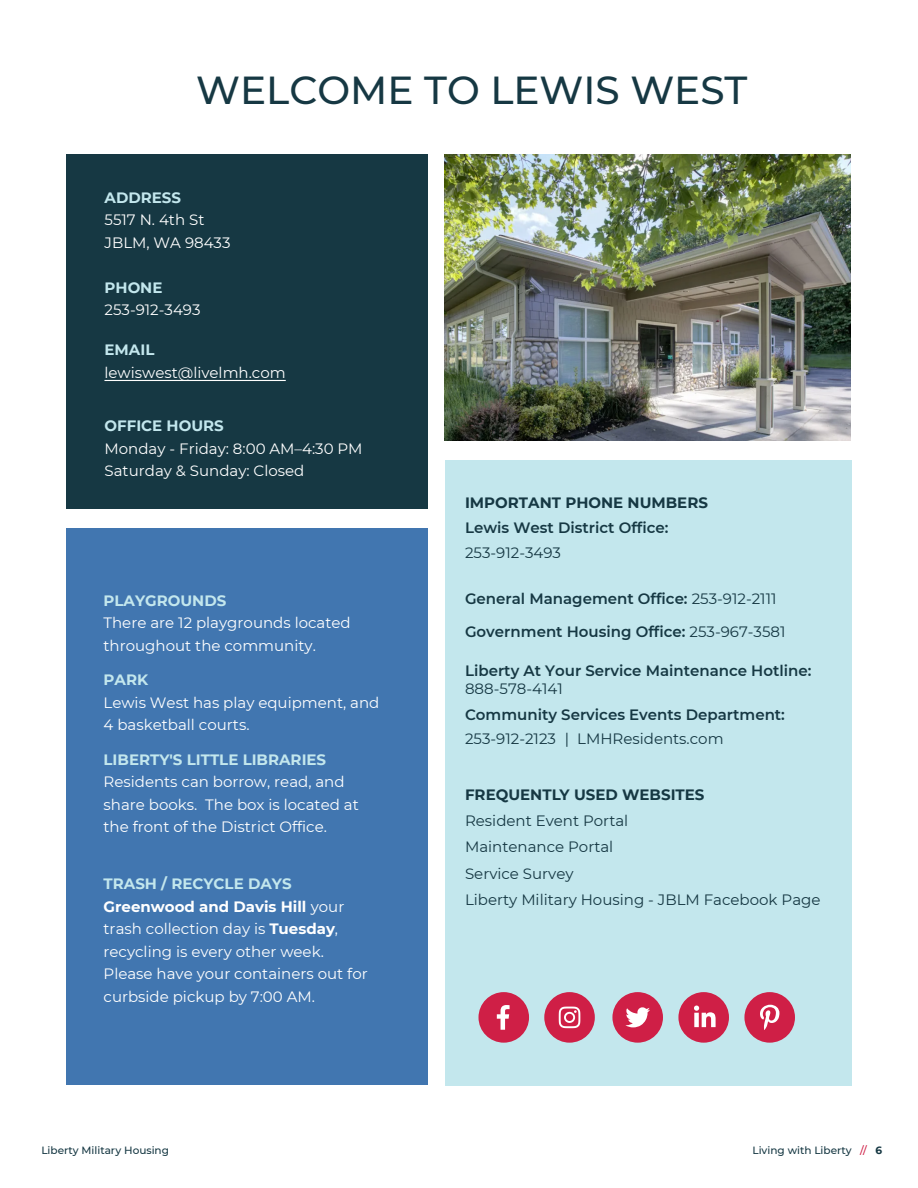
<style>
.page{position:relative;width:918px;height:1188px;background:#fff}
.page>*{position:absolute;margin:0;border:0;box-sizing:border-box;transform-origin:0 0}
.t1{font:500 39px "Montserrat";color:#163843}
.t2{font:15px/22.5px "Montserrat";color:#fff}
.t3{font:15px/22.5px "Montserrat";color:#fff}
.t4{font:600 15px/25px "Montserrat";color:#163843}
.t5{font:15px/26.2px "Montserrat";color:#163843}
.t6{font:700 15px "Montserrat";color:#163843}
.t7{font:700 15px "Montserrat";color:#c3e7ed}
.t8{font:700 15px "Montserrat";color:#c3e7ed}
.t9{font:500 10.5px "Montserrat";color:#163843}
.s1{font-weight:700;color:#c3e7ed}
.s2{font-style:inherit}
.s3{font-weight:700}
.s4{font-weight:400}
.s5{color:#cf1f46}
</style>
<div class="page">
<div style="left:66px;top:154px;width:361px;height:355px;background:#163843"></div>
<div style="left:445px;top:460px;width:406px;height:625px;background:#c3e7ed"></div>
<hr style="left:104px;top:380px;width:182px;height:1px;background:#fff">
<div style="left:66px;top:528px;width:362px;height:557px;background:#4176b0"></div>
<div style="left:478px;top:992px;width:51px;height:51px;background:#cf1f46;border-radius:50%"></div>
<svg style="left:497px;top:1005px;width:13px;height:25px"></svg>
<div style="left:544px;top:992px;width:51px;height:51px;background:#cf1f46;border-radius:50%"></div>
<svg style="left:559px;top:1007px;width:21px;height:21px"></svg>
<div style="left:612px;top:992px;width:51px;height:51px;background:#cf1f46;border-radius:50%"></div>
<svg style="left:625px;top:1007px;width:25px;height:20px"></svg>
<div style="left:678px;top:992px;width:51px;height:51px;background:#cf1f46;border-radius:50%"></div>
<svg style="left:694px;top:1006px;width:22px;height:21px"></svg>
<div style="left:744px;top:992px;width:51px;height:51px;background:#cf1f46;border-radius:50%"></div>
<svg style="left:760px;top:1005px;width:19px;height:25px"></svg>
<img style="left:444px;top:155px;width:406px;height:286px">
<h1 class="t1" style="left:196px;top:63px;width:553px">WELCOME TO LEWIS WEST</h1>
<p class="t8" style="left:105px;top:187px;width:78px">ADDRESS</p>
<p class="t3" style="left:105px;top:208px;width:101px">5517 N. 4th St</p>
<p class="t2" style="left:105px;top:231px;width:127px">JBLM, WA 98433</p>
<p class="t3" style="left:105px;top:276px;width:97px"><span class="s1">PHONE<br></span><span class="s2">253-</span>912-3493</p>
<p class="t8" style="left:105px;top:339px;width:51px">EMAIL</p>
<p class="t3" style="left:105px;top:361px;width:183px">lewiswest@livelmh.com</p>
<p class="t8" style="left:105px;top:415px;width:121px">OFFICE HOURS</p>
<p class="t2" style="left:105px;top:437px;width:260px">Monday - Friday: 8:00 AM–4:30 PM<br>Saturday &amp; Sunday: Closed</p>
<p class="t2" style="left:104px;top:589px;width:249px"><span class="s1">PLAYGROUNDS<br></span>There are <span class="s2">12</span> playgrounds located throughout the community<span class="s2">.</span></p>
<p class="t2" style="left:104px;top:668px;width:277px"><span class="s1">PARK<br></span><span class="s2">Lewis West</span> has play equipment, and<br><span class="s2">4</span> basketball courts.</p>
<p class="t7" style="left:104px;top:749px;width:224px">LIBERTY'S LITTLE LIBRARIES</p>
<p class="t2" style="left:104px;top:770px;width:257px">Residents can borrow, read, and share books. The box is located at the front of the District Office.</p>
<p class="t3" style="left:104px;top:872px;width:266px"><span class="s1">TRASH / RECYCLE DAYS<br></span><span class="s3">Greenwood and Davis Hill</span> your trash collection day is <span class="s3">Tuesday</span>, recycling is every other week<span class="s2">.<br></span>Please have your containers out for curbside pickup by 7:00 AM.</p>
<p class="t6" style="left:465px;top:492px;width:244px">IMPORTANT PHONE NUMBERS</p>
<p class="t4" style="left:465px;top:514px;width:205px">Lewis West District Office:<br><span class="s4">253-</span><span class="s4">912-3493</span></p>
<p class="t4" style="left:465px;top:585px;width:313px">General Management Office: <span class="s4">253-912-2111</span></p>
<p class="t4" style="left:465px;top:618px;width:322px">Government Housing Office: <span class="s4">253-967-3581</span></p>
<p class="t4" style="left:465px;top:658px;width:348px">Liberty At Your Service Maintenance Hotline:</p>
<p class="t5" style="left:465px;top:675px;width:99px">888-578-4141</p>
<p class="t4" style="left:465px;top:702px;width:321px">Community Services Events Department:</p>
<p class="t5" style="left:465px;top:725px;width:260px">253-912-2123 | LMHResidents.com</p>
<p class="t6" style="left:465px;top:784px;width:241px">FREQUENTLY USED WEBSITES</p>
<p class="t5" style="left:465px;top:807px;width:357px">Resident Event Portal<br>Maintenance Portal<br>Service Survey<br>Liberty Military Housing - JBLM Facebook Page</p>
<p class="t9" style="left:41px;top:1143px;width:129px">Liberty Military Housing</p>
<p class="t9" style="left:752px;top:1143px;width:131px">Living with Liberty <span class="s5">//</span> <span class="s3">6</span></p>
</div>
